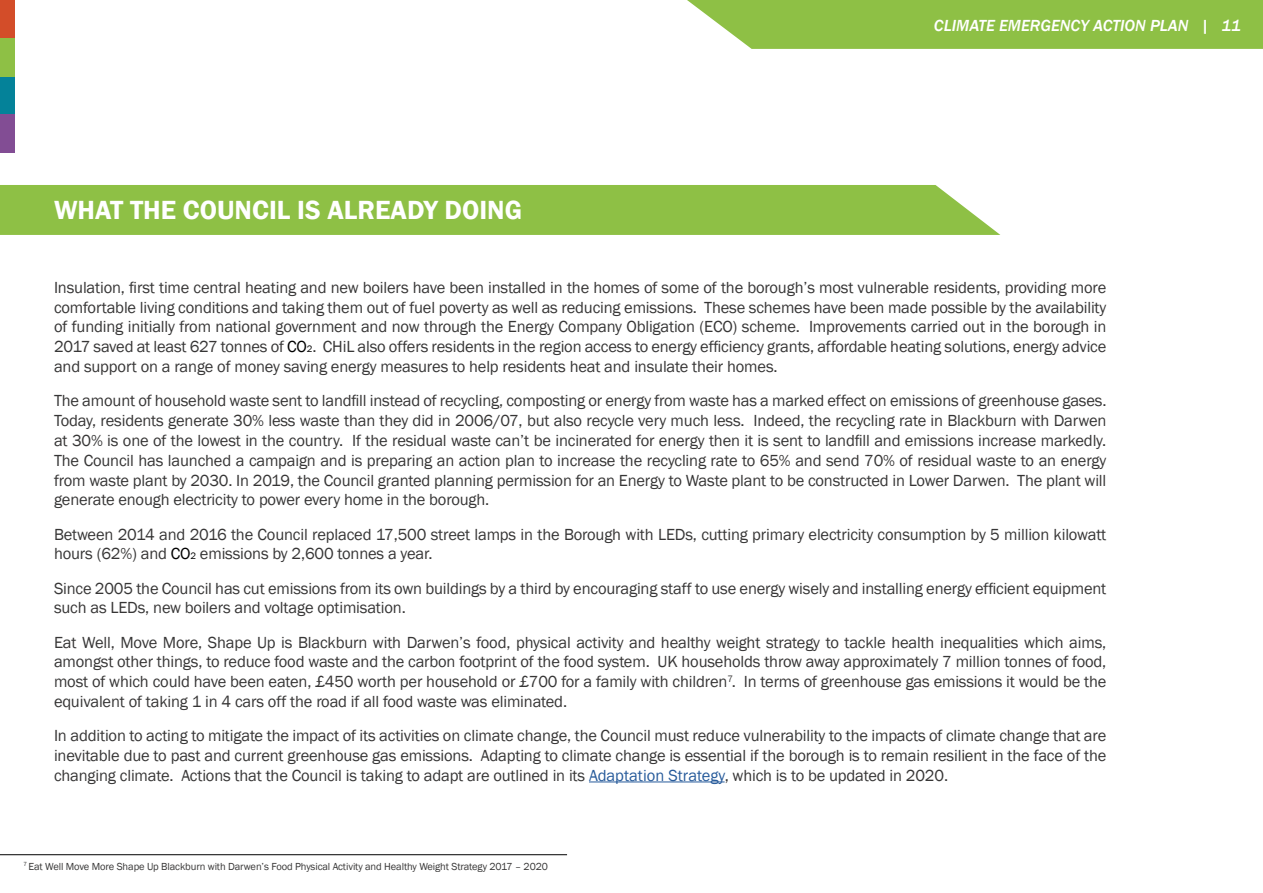
<style>
.page{position:relative;width:1263px;height:893px;background:#fff}
.page>*{position:absolute;margin:0;border:0;box-sizing:border-box;transform-origin:0 0}
.t1{font:600 27px "Franklin Gothic";color:#fff}
.t2{font:16.5px/19.8px "Franklin Gothic";letter-spacing:-.01em;color:#373636;text-align:justify}
.t3{font:italic 500 16.5px "Franklin Gothic";color:#fff}
.t4{font:10.5px "Franklin Gothic";letter-spacing:-.01em;color:#373636}
.s1{color:#000}
.s2{font-size:9.6px;color:#000}
.s3{color:#275b9b}
</style>
<div class="page">
<div style="left:0;top:185px;width:1000px;height:50px;background:#8ec045"></div>
<hr style="left:589px;top:781px;width:136px;height:1px;background:#275b9b">
<hr style="left:0;top:854px;width:567px;height:1px;background:#000">
<div style="left:0;top:0;width:15px;height:38px;background:#d34d29"></div>
<div style="left:0;top:77px;width:15px;height:38px;background:#048299"></div>
<div style="left:0;top:38px;width:15px;height:39px;background:#8ec045"></div>
<div style="left:0;top:115px;width:15px;height:38px;background:#824d94"></div>
<svg style="left:687px;top:0;width:576px;height:49px;background:#94c34f"></svg>
<h1 class="t1" style="left:54px;top:193px;width:469px">WHAT THE COUNCIL IS ALREADY DOING</h1>
<p class="t3" style="left:934px;top:16px;width:308px">CLIMATE EMERGENCY ACTION PLAN | 11</p>
<p class="t2" style="left:54px;top:278px;width:1054px">Insulation, first time central heating and new boilers have been installed in the homes of some of the borough’s most vulnerable residents, providing more comfortable living conditions and taking them out of fuel poverty as well as reducing emissions. These schemes have been made possible by the availability of funding initially from national government and now through the Energy Company Obligation (ECO) scheme. Improvements carried out in the borough in 2017 saved at least 627 tonnes of <span class="s1">CO</span><span class="s2">2</span>. CHiL also offers residents in the region access to energy efficiency grants, affordable heating solutions, energy advice and support on a range of money saving energy measures to help residents heat and insulate their homes.</p>
<p class="t2" style="left:54px;top:391px;width:1054px">The amount of household waste sent to landfill instead of recycling, composting or energy from waste has a marked effect on emissions of greenhouse gases.<br>Today, residents generate 30% less waste than they did in 2006/07, but also recycle very much less. Indeed, the recycling rate in Blackburn with Darwen at 30% is one of the lowest in the country. If the residual waste can’t be incinerated for energy then it is sent to landfill and emissions increase markedly.<br>The Council has launched a campaign and is preparing an action plan to increase the recycling rate to 65% and send 70% of residual waste to an energy from waste plant by 2030. In 2019, the Council granted planning permission for an Energy to Waste plant to be constructed in Lower Darwen. The plant will generate enough electricity to power every home in the borough.</p>
<p class="t2" style="left:54px;top:524px;width:1054px">Between 2014 and 2016 the Council replaced 17,500 street lamps in the Borough with LEDs, cutting primary electricity consumption by 5 million kilowatt hours (62%) and <span class="s1">CO</span><span class="s2">2</span> emissions by 2,600 tonnes a year.</p>
<p class="t2" style="left:54px;top:578px;width:1054px">Since 2005 the Council has cut emissions from its own buildings by a third by encouraging staff to use energy wisely and installing energy efficient equipment such as LEDs, new boilers and voltage optimisation.</p>
<p class="t2" style="left:54px;top:632px;width:1054px">Eat Well, Move More, Shape Up is Blackburn with Darwen’s food, physical activity and healthy weight strategy to tackle health inequalities which aims, amongst other things, to reduce food waste and the carbon footprint of the food system. UK households throw away approximately 7 million tonnes of food, most of which could have been eaten, £450 worth per household or £700 for a family with children<sup>7</sup>. In terms of greenhouse gas emissions it would be the equivalent of taking 1 in 4 cars off the road if all food waste was eliminated.</p>
<p class="t2" style="left:54px;top:726px;width:1054px">In addition to acting to mitigate the impact of its activities on climate change, the Council must reduce vulnerability to the impacts of climate change that are inevitable due to past and current greenhouse gas emissions. Adapting to climate change is essential if the borough is to remain resilient in the face of the changing climate. Actions that the Council is taking to adapt are outlined in its <span class="s3">Adaptation Strategy</span>, which is to be updated in 2020.</p>
<p class="t4" style="left:23px;top:859px;width:526px"><sup>7</sup> Eat Well Move More Shape Up Blackburn with Darwen’s Food Physical Activity and Healthy Weight Strategy 2017 – 2020</p>
</div>
